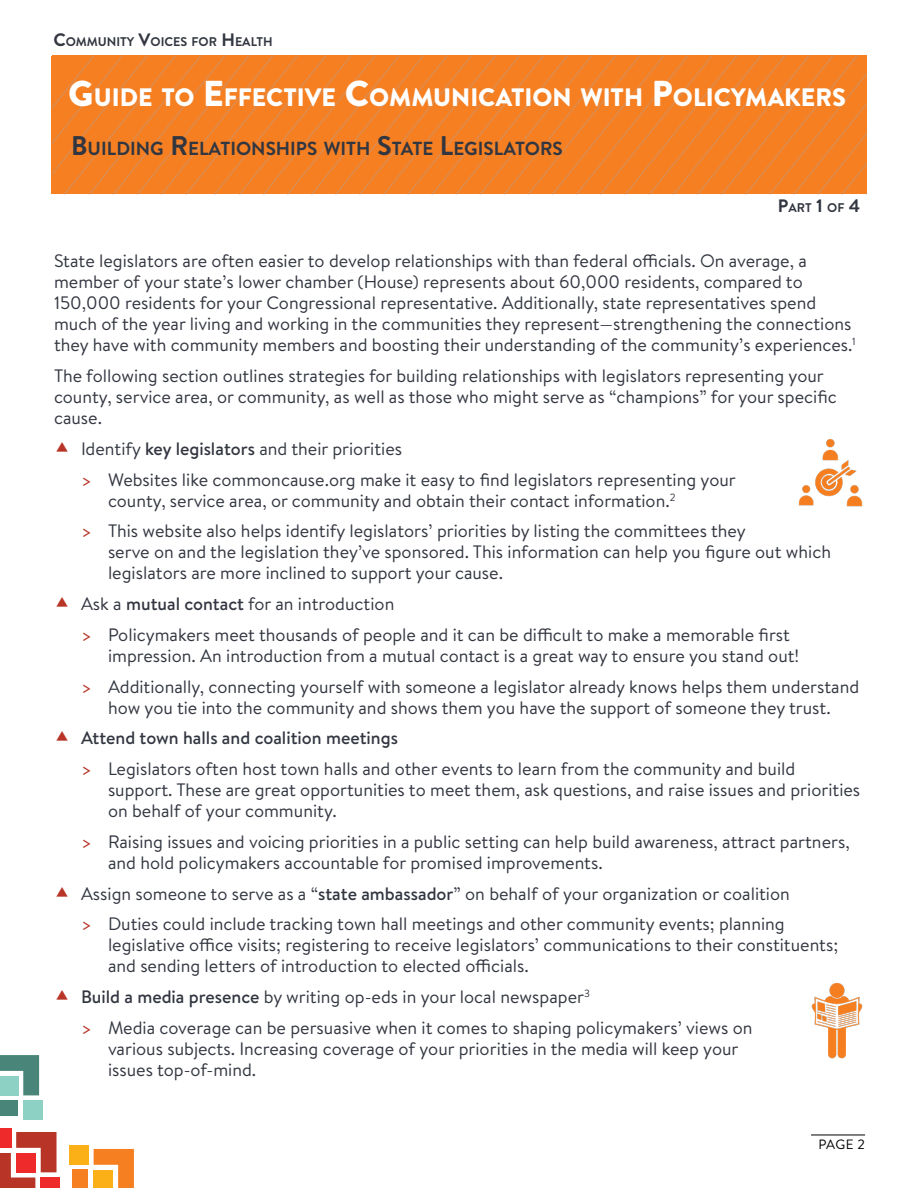
<style>
.page{position:relative;width:918px;height:1188px;background:#fff}
.page>*{position:absolute;margin:0;border:0;box-sizing:border-box;transform-origin:0 0}
.t1{font:900 25.2px "Brandon Text";color:#fff}
.t2{font:700 18.9px "Brandon Text";color:#323640}
.Paragraph{font:18px/21px "Brandon Text";color:#323640}
.t3{font:500 18px "Brandon Text";color:#323640}
.t4{font:13.5px "Brandon Text";color:#000}
.t5{font:700 12.6px "Brandon Text";color:#323640}
.s1{font-size:18px}
.s2{font-size:36px}
.s3{font-size:27px}
.s4{font-weight:500}
.s5{color:#b73426}
</style>
<div class="page">
<svg style="left:52px;top:56px;width:815px;height:138px;background:#f37f24"></svg>
<svg style="left:0;top:1132px;width:57px;height:56px"></svg>
<div style="left:16px;top:1153px;width:19px;height:19px;background:#ee2a2b"></div>
<div style="left:0;top:1128px;width:11px;height:20px;background:#ee2a2b"></div>
<div style="left:41px;top:1178px;width:19px;height:10px;background:#ee2a2b"></div>
<div style="left:0;top:1101px;width:18px;height:15px;background:#498578"></div>
<svg style="left:0;top:1055px;width:39px;height:40px"></svg>
<div style="left:0;top:1076px;width:18px;height:20px;background:#8dd1c4"></div>
<div style="left:23px;top:1101px;width:20px;height:19px;background:#8dd1c4"></div>
<div style="left:72px;top:1170px;width:16px;height:18px;background:#f57f21"></div>
<svg style="left:94px;top:1149px;width:40px;height:39px"></svg>
<div style="left:94px;top:1170px;width:19px;height:18px;background:#fbb017"></div>
<div style="left:69px;top:1145px;width:20px;height:20px;background:#fbb017"></div>
<hr style="left:811px;top:1135px;width:54px;height:1px;background:#000">
<img style="left:798px;top:439px;width:65px;height:68px">
<img style="left:811px;top:982px;width:52px;height:77px">
<p class="t5" style="left:53px;top:33px;width:219px"><span class="s1">C</span>OMMUNITY <span class="s1">V</span>OICES FOR <span class="s1">H</span>EALTH</p>
<p class="t1" style="left:68px;top:79px;width:779px"><span class="s2">G</span>UIDE TO <span class="s2">E</span> FFECTIVE <span class="s2">C</span>OMMUNICATION WITH <span class="s2">P</span>OLICYMAKERS</p>
<p class="t2" style="left:71px;top:135px;width:493px"><span class="s3">B</span>UILDING <span class="s3">R</span> ELATIONSH IPS WITH <span class="s3">S</span>TATE <span class="s3">L</span>EGISLATORS</p>
<p class="t5" style="left:778px;top:199px;width:84px"><span class="s1">P</span>ART <span class="s1">1</span> OF <span class="s1">4</span></p>
<p class="Paragraph" style="left:54px;top:250px;width:803px">State legislators are often easier to develop relationships with than federal officials. On average, a member of your state’s lower chamber (House) represents about 60,000 residents, compared to 150,000 residents for your Congressional representative. Additionally, state representatives spend much of the year living and working in the communities they represent—strengthening the connections they have with community members and boosting their understanding of the community’s experiences.<sup>1</sup></p>
<p class="Paragraph" style="left:54px;top:365px;width:784px">The following section outlines strategies for building relationships with legislators representing your county, service area, or community, as well as those who might serve as “champions” for your specific cause.</p>
<p class="Paragraph" style="left:81px;top:438px;width:323px">Identify <span class="s4">key legislators</span> and their priorities</p>
<p class="Paragraph" style="left:108px;top:468px;width:629px;text-indent:-27px"><span class="s5">&gt;</span> Websites like commoncause.org make it easy to find legislators representing your county, service area, or community and obtain their contact information.<sup>2</sup></p>
<p class="Paragraph" style="left:108px;top:520px;width:725px;text-indent:-27px"><span class="s5">&gt;</span> This website also helps identify legislators’ priorities by listing the committees they<br>serve on and the legislation they’ve sponsored. This information can help you figure out which legislators are more inclined to support your cause.</p>
<p class="Paragraph" style="left:81px;top:593px;width:315px">Ask a <span class="s4">mutual contact</span> for an introduction</p>
<p class="Paragraph" style="left:108px;top:624px;width:693px;text-indent:-27px"><span class="s5">&gt;</span> Policymakers meet thousands of people and it can be difficult to make a memorable first impression. An introduction from a mutual contact is a great way to ensure you stand out!</p>
<p class="Paragraph" style="left:81px;top:675px;width:780px;text-align:center"><span class="s5">&gt;</span> Additionally, connecting yourself with someone a legislator already knows helps them understand how you tie into the community and shows them you have the support of someone they trust.</p>
<p class="t3" style="left:81px;top:726px;width:318px">Attend town halls and coalition meetings</p>
<p class="Paragraph" style="left:108px;top:758px;width:754px;text-indent:-27px"><span class="s5">&gt;</span> Legislators often host town halls and other events to learn from the community and build support. These are great opportunities to meet them, ask questions, and raise issues and priorities on behalf of your community.</p>
<p class="Paragraph" style="left:108px;top:831px;width:743px;text-indent:-27px"><span class="s5">&gt;</span> Raising issues and voicing priorities in a public setting can help build awareness, attract partners, and hold policymakers accountable for promised improvements.</p>
<p class="Paragraph" style="left:81px;top:882px;width:710px">Assign someone to serve as a “<span class="s4">state ambassador</span>” on behalf of your organization or coalition</p>
<p class="Paragraph" style="left:108px;top:913px;width:732px;text-indent:-27px"><span class="s5">&gt;</span> Duties could include tracking town hall meetings and other community events; planning legislative office visits; registering to receive legislators’ communications to their constituents; and sending letters of introduction to elected officials.</p>
<p class="Paragraph" style="left:81px;top:986px;width:510px"><span class="s4">Build a media presence</span> by writing op-eds in your local newspaper<sup>3</sup></p>
<p class="Paragraph" style="left:108px;top:1017px;width:646px;text-indent:-27px"><span class="s5">&gt;</span> Media coverage can be persuasive when it comes to shaping policymakers’ views on various subjects. Increasing coverage of your priorities in the media will keep your issues top-of-mind.</p>
<p class="t4" style="left:818px;top:1135px;width:48px">PAGE 2</p>
</div>
